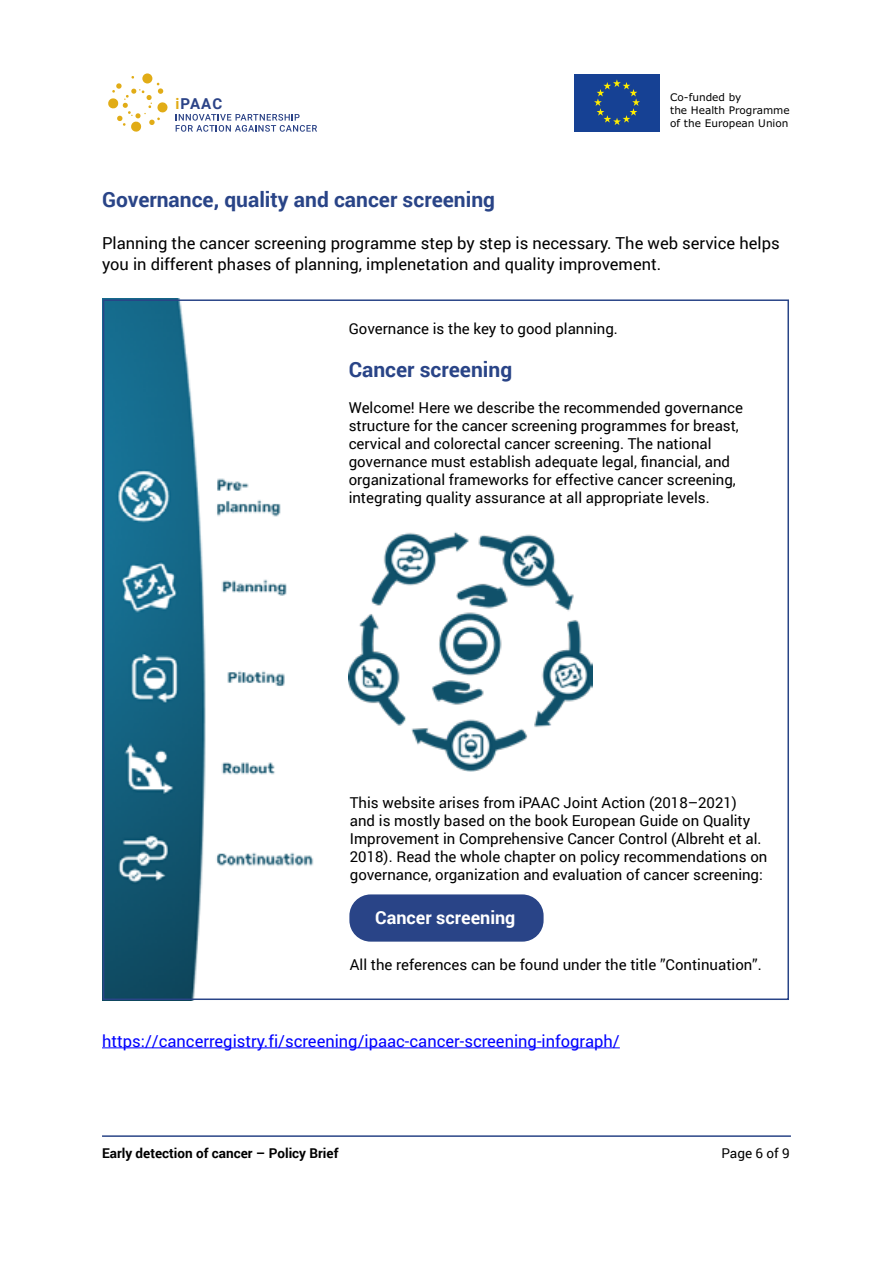
<style>
.page{position:relative;width:893px;height:1263px;background:#fff}
.page>*{position:absolute;margin:0;border:0;box-sizing:border-box;transform-origin:0 0}
.Heading_2{font:700 21px "Roboto";color:#294487}
.t1{font:700 18px "Roboto";color:#fff}
.t2{font:16.5px/21px "Roboto";color:#000}
.t3{font:16.5px "Roboto";color:#00f}
.t4{font:15px/18px "Roboto";color:#000}
.t5{font:700 15px "Roboto";letter-spacing:.07em;color:#2b4387}
.t6{font:700 13.5px "Roboto";color:#000}
.t7{font:13.5px "Roboto";color:#000}
.t8{font:10.5px/12.6px "Verdana";color:#000}
.s1{color:#e1ac16}
</style>
<div class="page">
<svg style="left:176px;top:114px;width:141px;height:18px"></svg>
<svg style="left:142px;top:73px;width:10px;height:10px"></svg>
<svg style="left:157px;top:102px;width:11px;height:11px"></svg>
<svg style="left:108px;top:76px;width:55px;height:56px"></svg>
<div style="left:574px;top:74px;width:86px;height:57px;background:#164194"></div>
<svg style="left:594px;top:79px;width:46px;height:46px"></svg>
<hr style="left:102px;top:1135px;width:689px;height:2px;background:#294487">
<img style="left:102px;top:299px;width:212px;height:701px">
<img style="left:349px;top:532px;width:244px;height:239px">
<hr style="left:102px;top:1047px;width:518px;height:1px;background:#00f">
<div style="left:349px;top:894px;width:195px;height:48px;background:#294487;border-radius:21px"></div>
<p class="t5" style="left:175px;top:93px;width:48px"><span class="s1">i</span>PAAC</p>
<p class="t8" style="left:670px;top:91px;width:121px">Co-funded by<br>the Health Programme of the European Union</p>
<p class="Heading_2" style="left:102px;top:184px;width:394px">Governance, quality and cancer screening</p>
<p class="t2" style="left:102px;top:232px;width:679px">Planning the cancer screening programme step by step is necessary. The web service helps you in different phases of planning, implenetation and quality improvement.</p>
<p class="t4" style="left:349px;top:319px;width:271px">Governance is the key to good planning.</p>
<p class="Heading_2" style="left:349px;top:355px;width:165px">Cancer screening</p>
<p class="t4" style="left:349px;top:398px;width:396px">Welcome! Here we describe the recommended governance structure for the cancer screening programmes for breast, cervical and colorectal cancer screening. The national governance must establish adequate legal, financial, and organizational frameworks for effective cancer screening, integrating quality assurance at all appropriate levels.</p>
<p class="t4" style="left:350px;top:793px;width:419px">This website arises from iPAAC Joint Action (2018–2021)<br>and is mostly based on the book European Guide on Quality Improvement in Comprehensive Cancer Control (Albreht et al.<br>2018). Read the whole chapter on policy recommendations on governance, organization and evaluation of cancer screening:</p>
<p class="t1" style="left:375px;top:905px;width:142px">Cancer screening</p>
<p class="t4" style="left:350px;top:955px;width:413px">All the references can be found under the title ”Continuation”.</p>
<p class="t3" style="left:102px;top:1029px;width:519px">https://cancerregistry.fi/screening/ipaac-cancer-screening-infograph/</p>
<p class="t6" style="left:102px;top:1143px;width:238px">Early detection of cancer – Policy Brief</p>
<p class="t7" style="left:721px;top:1143px;width:70px">Page 6 of 9</p>
</div>
